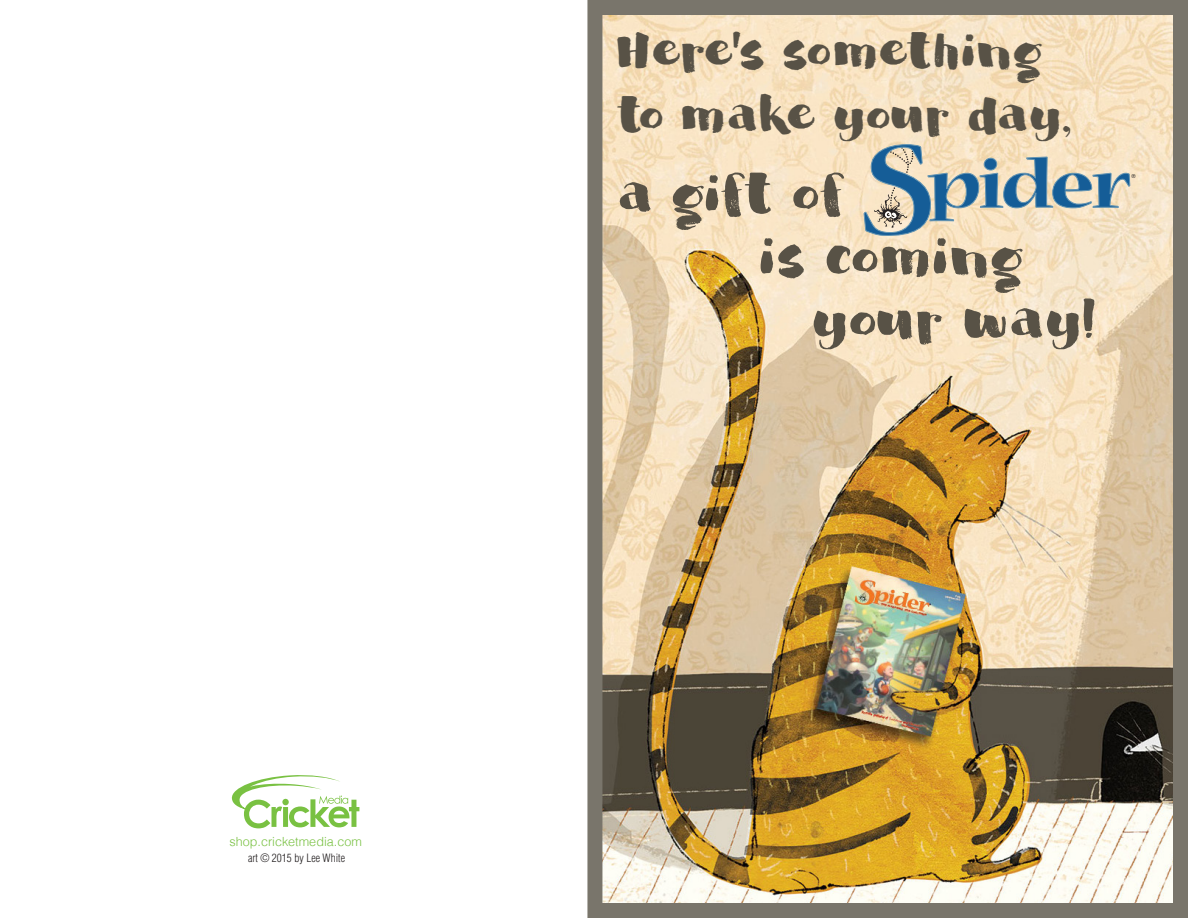
<style>
.page{position:relative;width:1188px;height:918px;background:#fff}
.page>*{position:absolute;margin:0;border:0;box-sizing:border-box;transform-origin:0 0}
.t1{font:50.55px/63px "DK Garden Bed";color:#585246}
.t2{font:45px "DK Garden Bed";color:#585246}
.t3{font:300 12.6px "Helvetica";color:#79c142}
.t4{font:300 condensed 11.25px "Helvetica";color:#231f20}
.t5{font:5.25px "Futura";color:#231f20}
</style>
<div class="page">
<svg style="left:231px;top:775px;width:128px;height:53px"></svg>
<img style="left:603px;top:16px;width:569px;height:886px">
<div style="left:587px;top:0;width:601px;height:918px;border:15px solid #79756b"></div>
<svg style="left:863px;top:136px;width:268px;height:105px;background:#c4c4b7"></svg>
<p class="t3" style="left:229px;top:831px;width:134px">shop.cricketmedia.com</p>
<p class="t4" style="left:248px;top:851px;width:99px">art © 2015 by Lee White</p>
<p class="t2" style="left:615px;top:24px;width:431px">Here’s something</p>
<p class="t2" style="left:615px;top:88px;width:459px">to make your day,</p>
<p class="t1" style="left:617px;top:165px;width:231px">a gift of</p>
<p class="t1" style="left:811px;top:228px;width:287px;text-indent:-53px">is coming your way!</p>
<p class="t5" style="left:1132px;top:172px;width:6px">®</p>
</div>
